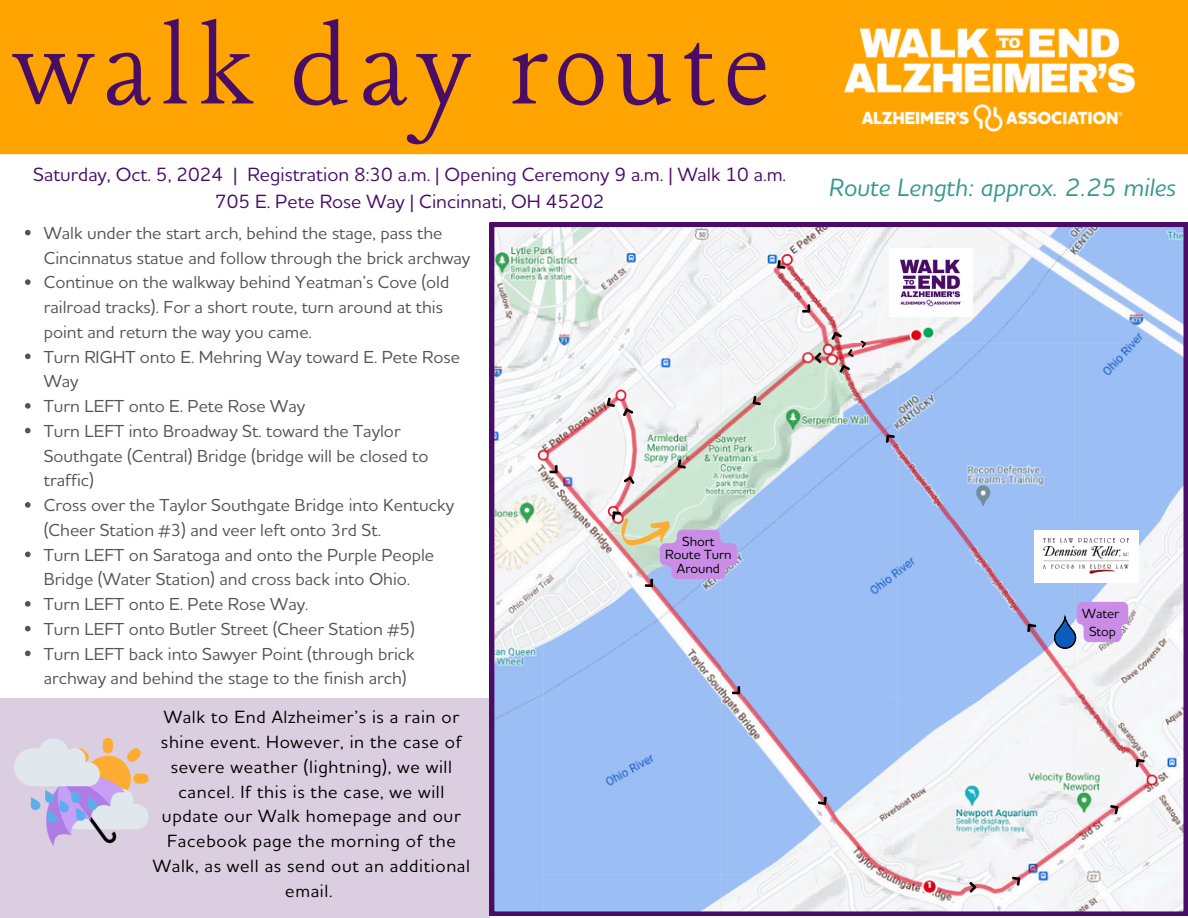
<style>
.page{position:relative;width:1188px;height:918px;background:#fff}
.page>*{position:absolute;margin:0;border:0;box-sizing:border-box;transform-origin:0 0}
.t1{font:126px "Lancelot";letter-spacing:.065em;color:#4a0d66}
.t2{font:italic 500 25.5px "Houschka Alt Pro";color:#359a8e}
.t3{font:500 19.5px/27px "Houschka Alt Pro";color:#4a0d66;text-align:center}
.t4{font:500 18px/24.8px "Houschka Alt Pro";letter-spacing:.035em;color:#000;text-align:center}
.t5{font:500 17.7px/24.8px "Houschka Alt Pro";color:#545454}
.t6{font:500 13.5px "Houschka Alt Pro";color:#000}
</style>
<div class="page">
<div style="left:0;top:0;width:1188px;height:154px;background:#ffa400"></div>
<svg style="left:490px;top:223px;width:698px;height:693px"></svg>
<svg style="left:814px;top:352px;width:8px;height:12px"></svg>
<svg style="left:749px;top:394px;width:14px;height:15px"></svg>
<svg style="left:674px;top:458px;width:13px;height:14px"></svg>
<svg style="left:623px;top:475px;width:13px;height:10px"></svg>
<svg style="left:603px;top:396px;width:32px;height:22px"></svg>
<svg style="left:548px;top:463px;width:14px;height:15px"></svg>
<svg style="left:730px;top:684px;width:14px;height:14px"></svg>
<svg style="left:816px;top:795px;width:15px;height:14px"></svg>
<svg style="left:969px;top:881px;width:8px;height:12px"></svg>
<svg style="left:1109px;top:801px;width:13px;height:15px"></svg>
<svg style="left:1010px;top:873px;width:14px;height:14px"></svg>
<svg style="left:1132px;top:755px;width:14px;height:14px"></svg>
<svg style="left:1023px;top:620px;width:15px;height:14px"></svg>
<svg style="left:882px;top:431px;width:14px;height:14px"></svg>
<svg style="left:773px;top:258px;width:14px;height:15px"></svg>
<svg style="left:800px;top:303px;width:14px;height:14px"></svg>
<svg style="left:829px;top:330px;width:38px;height:44px"></svg>
<img style="left:889px;top:248px;width:84px;height:69px">
<img style="left:819px;top:0;width:342px;height:246px">
<div style="left:0;top:698px;width:490px;height:220px;background:#dacee0"></div>
<img style="left:46px;top:829px;width:78px;height:16px">
<svg style="left:14px;top:738px;width:134px;height:91px"></svg>
<div style="left:1034px;top:530px;width:105px;height:53px;background:#fff"></div>
<img style="left:1044px;top:539px;width:84px;height:35px">
<svg style="left:25px;top:230px;width:6px;height:5px"></svg>
<svg style="left:25px;top:279px;width:6px;height:6px"></svg>
<svg style="left:25px;top:354px;width:6px;height:5px"></svg>
<svg style="left:25px;top:403px;width:6px;height:6px"></svg>
<svg style="left:25px;top:428px;width:6px;height:5px"></svg>
<svg style="left:25px;top:502px;width:6px;height:6px"></svg>
<svg style="left:25px;top:552px;width:6px;height:5px"></svg>
<svg style="left:25px;top:601px;width:6px;height:6px"></svg>
<svg style="left:25px;top:626px;width:6px;height:5px"></svg>
<svg style="left:25px;top:651px;width:6px;height:5px"></svg>
<svg style="left:1054px;top:602px;width:74px;height:47px;background:#b19edd"></svg>
<svg style="left:608px;top:505px;width:129px;height:86px;background:#c9bdd4"></svg>
<p class="t1" style="left:14px;top:5px;width:758px">walk day route</p>
<p class="t3" style="left:33px;top:160px;width:754px">Saturday, Oct. 5, 2024 | Registration 8:30 a.m. | Opening Ceremony 9 a.m. | Walk 10 a.m.<br>705 E. Pete Rose Way | Cincinnati, OH 45202</p>
<p class="t5" style="left:44px;top:220px;width:428px">Walk under the start arch, behind the stage, pass the<br>Cincinnatus statue and follow through the brick archway</p>
<p class="t5" style="left:44px;top:269px;width:407px">Continue on the walkway behind Yeatman’s Cove (old railroad tracks). For a short route, turn around at this point and return the way you came.</p>
<p class="t5" style="left:44px;top:344px;width:418px">Turn RIGHT onto E. Mehring Way toward E. Pete Rose<br>Way</p>
<p class="t5" style="left:44px;top:393px;width:263px">Turn LEFT onto E. Pete Rose Way</p>
<p class="t5" style="left:44px;top:418px;width:386px">Turn LEFT into Broadway St. toward the Taylor<br>Southgate (Central) Bridge (bridge will be closed to traffic)</p>
<p class="t5" style="left:44px;top:492px;width:412px">Cross over the Taylor Southgate Bridge into Kentucky (Cheer Station #3) and veer left onto 3rd St.</p>
<p class="t5" style="left:44px;top:542px;width:392px">Turn LEFT on Saratoga and onto the Purple People<br>Bridge (Water Station) and cross back into Ohio.</p>
<p class="t5" style="left:44px;top:591px;width:266px">Turn LEFT onto E. Pete Rose Way.</p>
<p class="t5" style="left:44px;top:616px;width:373px">Turn LEFT onto Butler Street (Cheer Station #5)</p>
<p class="t5" style="left:44px;top:641px;width:373px">Turn LEFT back into Sawyer Point (through brick archway and behind the stage to the finish arch)</p>
<p class="t4" style="left:153px;top:704px;width:319px">Walk to End Alzheimer’s is a rain or shine event. However, in the case of severe weather (lightning), we will cancel. If this is the case, we will update our Walk homepage and our<br>Facebook page the morning of the<br>Walk, as well as send out an additional email.</p>
<p class="t6" style="left:682px;top:533px;width:34px">Short</p>
<p class="t6" style="left:665px;top:546px;width:68px">Route Turn</p>
<p class="t6" style="left:677px;top:560px;width:45px">Around</p>
<p class="t2" style="left:829px;top:171px;width:348px">Route Length: approx. 2.25 miles</p>
<p class="t6" style="left:1082px;top:605px;width:39px">Water</p>
<p class="t6" style="left:1089px;top:623px;width:29px">Stop</p>
</div>
